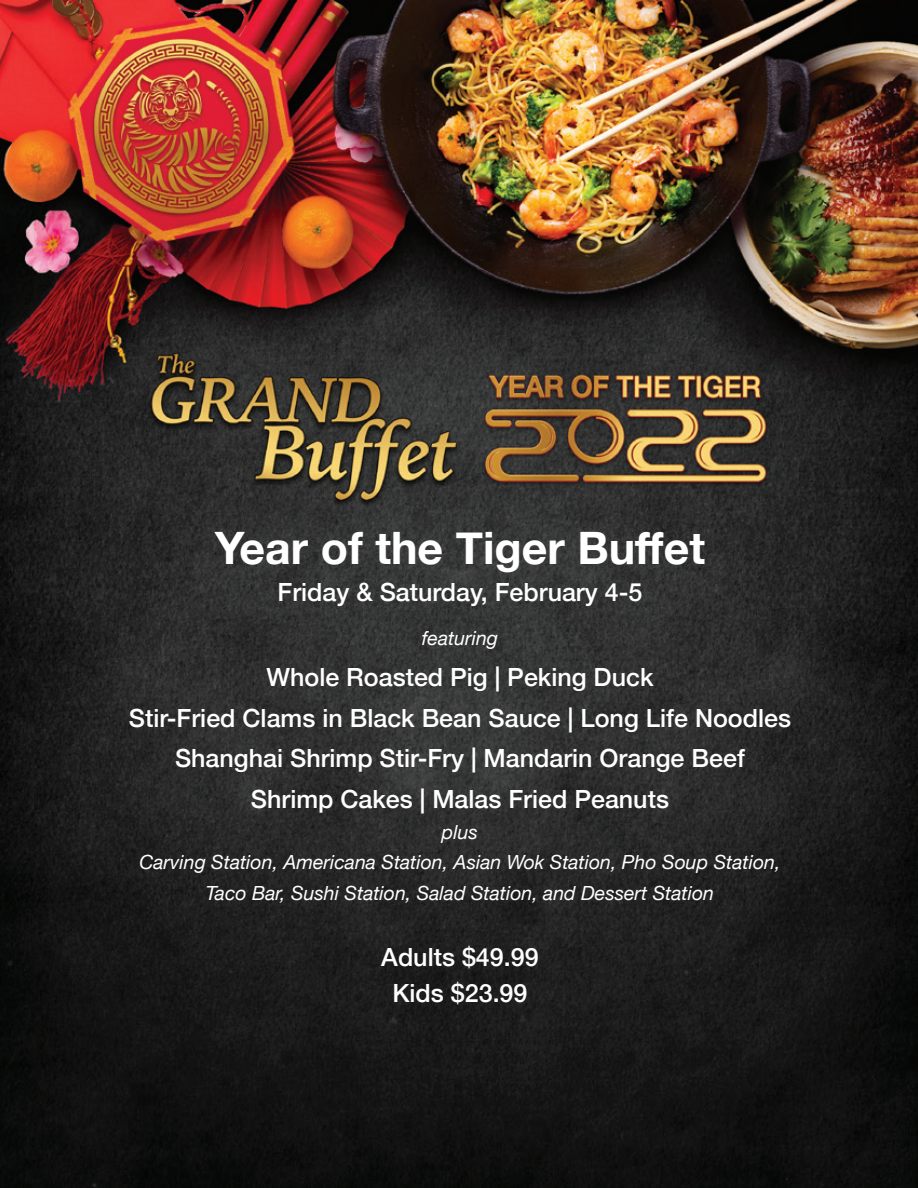
<style>
.page{position:relative;width:918px;height:1188px;background:#fff}
.page>*{position:absolute;margin:0;border:0;box-sizing:border-box;transform-origin:0 0}
.t1{font:700 44.7px "Helvetica Neue";color:#fff}
.t2{font:500 25.05px/40.8px "Helvetica Neue";color:#fff;text-align:center}
.t3{font:italic 19.5px/30.5px "Helvetica Neue";color:#fff;text-align:center}
</style>
<div class="page">
<img style="left:0;top:0;width:918px;height:1188px">
<h1 class="t1" style="left:215px;top:513px;width:492px">Year of the Tiger Buffet</h1>
<p class="t2" style="left:278px;top:570px;width:366px">Friday &amp; Saturday, February 4-5</p>
<p class="t3" style="left:422px;top:624px;width:78px">featuring</p>
<p class="t2" style="left:129px;top:654px;width:664px">Whole Roasted Pig | Peking Duck<br>Stir-Fried Clams in Black Bean Sauce | Long Life Noodles Shanghai Shrimp Stir-Fry | Mandarin Orange Beef<br>Shrimp Cakes | Malas Fried Peanuts</p>
<p class="t3" style="left:139px;top:818px;width:643px">plus<br>Carving Station, Americana Station, Asian Wok Station, Pho Soup Station,<br>Taco Bar, Sushi Station, Salad Station, and Dessert Station</p>
<p class="t2" style="left:381px;top:937px;width:159px;line-height:36px">Adults $49.99<br>Kids $23.99</p>
</div>
